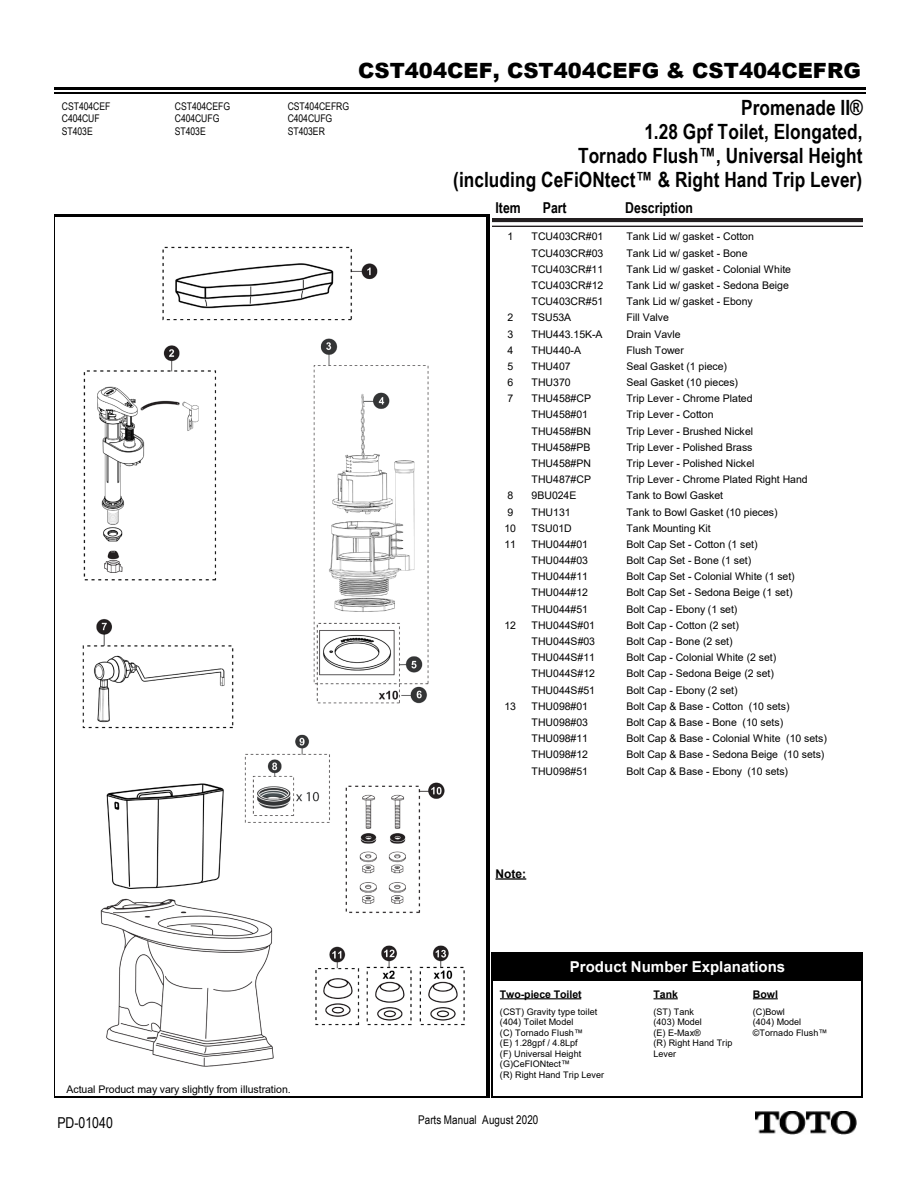
<style>
.page{position:relative;width:919px;height:1189px;background:#fff}
.page>*{position:absolute;margin:0;border:0;box-sizing:border-box;transform-origin:0 0}
.t1{font:700 21px/24px "Arial Narrow";color:#000;text-align:right}
.t2{font:900 21px "Arial";color:#000}
.t3{font:700 15px "Arial";color:#fff}
.t4{font:700 15px "Arial Narrow";color:#000}
.t5{font:15px "Arial Narrow";color:#000}
.t6{font:12px "Arial Narrow";letter-spacing:.005em;color:#000}
.t7{font:700 12px "Arial";color:#000}
.t8{font:10.5px "Arial";color:#000}
.t9{font:10.5px/12.1px "Arial Narrow";letter-spacing:-.005em;color:#000}
.t10{font:700 10.5px "Arial";letter-spacing:-.005em;color:#000}
.t11{font:9px/10.5px "Arial";color:#000}
</style>
<div class="page">
<hr style="left:54px;top:87px;width:811px;height:2px;background:#000">
<hr style="left:54px;top:92px;width:811px;height:1px;background:#000">
<hr style="left:500px;top:998px;width:81px;height:1px;background:#000">
<svg style="left:752px;top:998px;width:25px;height:1px"></svg>
<svg style="left:653px;top:998px;width:24px;height:1px"></svg>
<div style="left:492px;top:952px;width:370px;height:27px;background:#000"></div>
<hr style="left:861px;top:952px;width:2px;height:145px;background:#000">
<hr style="left:491px;top:1095px;width:372px;height:2px;background:#000">
<hr style="left:491px;top:952px;width:2px;height:145px;background:#000">
<hr style="left:495px;top:878px;width:31px;height:1px;background:#000">
<svg style="left:492px;top:218px;width:370px;height:9px"></svg>
<img style="left:492px;top:219px;width:370px;height:7px">
<hr style="left:54px;top:214px;width:435px;height:3px;background:#000">
<hr style="left:486px;top:214px;width:3px;height:883px;background:#000">
<hr style="left:54px;top:1095px;width:435px;height:2px;background:#000">
<hr style="left:54px;top:214px;width:2px;height:883px;background:#000">
<img style="left:82px;top:246px;width:383px;height:821px">
<img style="left:755px;top:1111px;width:101px;height:23px">
<h1 class="t2" style="left:358px;top:56px;width:504px">CST404CEF, CST404CEFG &amp; CST404CEFRG</h1>
<p class="t9" style="left:62px;top:100px;width:50px">CST404CEF<br>C404CUF<br>ST403E</p>
<p class="t9" style="left:175px;top:100px;width:57px">CST404CEFG<br>C404CUFG<br>ST403E</p>
<p class="t9" style="left:287px;top:100px;width:63px">CST404CEFRG<br>C404CUFG<br>ST403ER</p>
<h1 class="t1" style="left:453px;top:95px;width:411px">Promenade II®<br>1.28 Gpf Toilet, Elongated,<br>Tornado Flush™, Universal Height<br>(including CeFiONtect™ &amp; Right Hand Trip Lever)</h1>
<h2 class="t4" style="left:495px;top:196px;width:27px">Item</h2>
<h2 class="t4" style="left:542px;top:196px;width:25px">Part</h2>
<h2 class="t4" style="left:625px;top:196px;width:69px">Description</h2>
<p class="t8" style="left:507px;top:229px;width:7px">1</p>
<p class="t8" style="left:531px;top:229px;width:73px">TCU403CR#01</p>
<p class="t8" style="left:626px;top:229px;width:129px">Tank Lid w/ gasket - Cotton</p>
<p class="t8" style="left:531px;top:246px;width:73px">TCU403CR#03</p>
<p class="t8" style="left:626px;top:246px;width:123px">Tank Lid w/ gasket - Bone</p>
<p class="t8" style="left:531px;top:262px;width:73px">TCU403CR#11</p>
<p class="t8" style="left:626px;top:262px;width:166px">Tank Lid w/ gasket - Colonial White</p>
<p class="t8" style="left:531px;top:278px;width:73px">TCU403CR#12</p>
<p class="t8" style="left:626px;top:278px;width:164px">Tank Lid w/ gasket - Sedona Beige</p>
<p class="t8" style="left:531px;top:294px;width:73px">TCU403CR#51</p>
<p class="t8" style="left:626px;top:294px;width:128px">Tank Lid w/ gasket - Ebony</p>
<p class="t8" style="left:507px;top:310px;width:7px">2</p>
<p class="t8" style="left:531px;top:310px;width:41px">TSU53A</p>
<p class="t8" style="left:626px;top:310px;width:44px">Fill Valve</p>
<p class="t8" style="left:507px;top:326px;width:7px">3</p>
<p class="t8" style="left:531px;top:326px;width:73px">THU443.15K-A</p>
<p class="t8" style="left:626px;top:326px;width:56px">Drain Vavle</p>
<p class="t8" style="left:507px;top:343px;width:7px">4</p>
<p class="t8" style="left:531px;top:343px;width:51px">THU440-A</p>
<p class="t8" style="left:626px;top:343px;width:59px">Flush Tower</p>
<p class="t8" style="left:507px;top:359px;width:7px">5</p>
<p class="t8" style="left:531px;top:359px;width:41px">THU407</p>
<p class="t8" style="left:626px;top:359px;width:102px">Seal Gasket (1 piece)</p>
<p class="t8" style="left:507px;top:375px;width:7px">6</p>
<p class="t8" style="left:531px;top:375px;width:41px">THU370</p>
<p class="t8" style="left:626px;top:375px;width:113px">Seal Gasket (10 pieces)</p>
<p class="t8" style="left:507px;top:391px;width:7px">7</p>
<p class="t8" style="left:531px;top:391px;width:61px">THU458#CP</p>
<p class="t8" style="left:626px;top:391px;width:128px">Trip Lever - Chrome Plated</p>
<p class="t8" style="left:531px;top:407px;width:58px">THU458#01</p>
<p class="t8" style="left:626px;top:407px;width:89px">Trip Lever - Cotton</p>
<p class="t8" style="left:531px;top:423px;width:61px">THU458#BN</p>
<p class="t8" style="left:626px;top:423px;width:128px">Trip Lever - Brushed Nickel</p>
<p class="t8" style="left:531px;top:440px;width:60px">THU458#PB</p>
<p class="t8" style="left:626px;top:440px;width:128px">Trip Lever - Polished Brass</p>
<p class="t8" style="left:531px;top:456px;width:61px">THU458#PN</p>
<p class="t8" style="left:626px;top:456px;width:129px">Trip Lever - Polished Nickel</p>
<p class="t8" style="left:531px;top:472px;width:61px">THU487#CP</p>
<p class="t8" style="left:626px;top:472px;width:183px">Trip Lever - Chrome Plated Right Hand</p>
<p class="t8" style="left:507px;top:488px;width:7px">8</p>
<p class="t8" style="left:531px;top:488px;width:46px">9BU024E</p>
<p class="t8" style="left:626px;top:488px;width:98px">Tank to Bowl Gasket</p>
<p class="t8" style="left:507px;top:504px;width:7px">9</p>
<p class="t8" style="left:531px;top:504px;width:41px">THU131</p>
<p class="t8" style="left:626px;top:504px;width:153px">Tank to Bowl Gasket (10 pieces)</p>
<p class="t8" style="left:504px;top:520px;width:13px">10</p>
<p class="t8" style="left:531px;top:520px;width:42px">TSU01D</p>
<p class="t8" style="left:626px;top:520px;width:86px">Tank Mounting Kit</p>
<p class="t8" style="left:504px;top:537px;width:13px">11</p>
<p class="t8" style="left:531px;top:537px;width:58px">THU044#01</p>
<p class="t8" style="left:626px;top:537px;width:133px">Bolt Cap Set - Cotton (1 set)</p>
<p class="t8" style="left:531px;top:553px;width:58px">THU044#03</p>
<p class="t8" style="left:626px;top:553px;width:126px">Bolt Cap Set - Bone (1 set)</p>
<p class="t8" style="left:531px;top:569px;width:58px">THU044#11</p>
<p class="t8" style="left:626px;top:569px;width:170px">Bolt Cap Set - Colonial White (1 set)</p>
<p class="t8" style="left:531px;top:585px;width:58px">THU044#12</p>
<p class="t8" style="left:626px;top:585px;width:167px">Bolt Cap Set - Sedona Beige (1 set)</p>
<p class="t8" style="left:531px;top:601px;width:58px">THU044#51</p>
<p class="t8" style="left:626px;top:601px;width:112px">Bolt Cap - Ebony (1 set)</p>
<p class="t8" style="left:504px;top:618px;width:13px">12</p>
<p class="t8" style="left:531px;top:618px;width:65px">THU044S#01</p>
<p class="t8" style="left:626px;top:618px;width:114px">Bolt Cap - Cotton (2 set)</p>
<p class="t8" style="left:531px;top:634px;width:65px">THU044S#03</p>
<p class="t8" style="left:626px;top:634px;width:108px">Bolt Cap - Bone (2 set)</p>
<p class="t8" style="left:531px;top:650px;width:65px">THU044S#11</p>
<p class="t8" style="left:626px;top:650px;width:151px">Bolt Cap - Colonial White (2 set)</p>
<p class="t8" style="left:531px;top:666px;width:65px">THU044S#12</p>
<p class="t8" style="left:626px;top:666px;width:149px">Bolt Cap - Sedona Beige (2 set)</p>
<p class="t8" style="left:531px;top:682px;width:65px">THU044S#51</p>
<p class="t8" style="left:626px;top:682px;width:113px">Bolt Cap - Ebony (2 set)</p>
<p class="t8" style="left:504px;top:698px;width:13px">13</p>
<p class="t8" style="left:531px;top:698px;width:58px">THU098#01</p>
<p class="t8" style="left:626px;top:698px;width:165px">Bolt Cap &amp; Base - Cotton (10 sets)</p>
<p class="t8" style="left:531px;top:715px;width:58px">THU098#03</p>
<p class="t8" style="left:626px;top:715px;width:158px">Bolt Cap &amp; Base - Bone (10 sets)</p>
<p class="t8" style="left:531px;top:731px;width:58px">THU098#11</p>
<p class="t8" style="left:626px;top:731px;width:202px">Bolt Cap &amp; Base - Colonial White (10 sets)</p>
<p class="t8" style="left:531px;top:747px;width:58px">THU098#12</p>
<p class="t8" style="left:626px;top:747px;width:199px">Bolt Cap &amp; Base - Sedona Beige (10 sets)</p>
<p class="t8" style="left:531px;top:763px;width:58px">THU098#51</p>
<p class="t8" style="left:626px;top:763px;width:163px">Bolt Cap &amp; Base - Ebony (10 sets)</p>
<p class="t7" style="left:495px;top:864px;width:32px">Note:</p>
<h2 class="t3" style="left:570px;top:956px;width:217px">Product Number Explanations</h2>
<p class="t8" style="left:66px;top:1081px;width:226px">Actual Product may vary slightly from illustration.</p>
<p class="t10" style="left:500px;top:986px;width:83px">Two-piece Toilet</p>
<p class="t11" style="left:500px;top:1005px;width:106px">(CST) Gravity type toilet (404) Toilet Model<br>(C) Tornado Flush™<br>(E) 1.28gpf / 4.8Lpf<br>(F) Universal Height (G)CeFIONtect™<br>(R) Right Hand Trip Lever</p>
<p class="t11" style="left:653px;top:1005px;width:81px">(ST) Tank<br>(403) Model<br>(E) E-Max®<br>(R) Right Hand Trip<br>Lever</p>
<p class="t10" style="left:653px;top:986px;width:26px">Tank</p>
<h2 class="t5" style="left:57px;top:1111px;width:57px">PD-01040</h2>
<p class="t6" style="left:418px;top:1110px;width:122px">Parts Manual August 2020</p>
<p class="t10" style="left:752px;top:986px;width:27px">Bowl</p>
<p class="t11" style="left:752px;top:1005px;width:76px">(C)Bowl<br>(404) Model ©Tornado Flush™</p>
</div>
